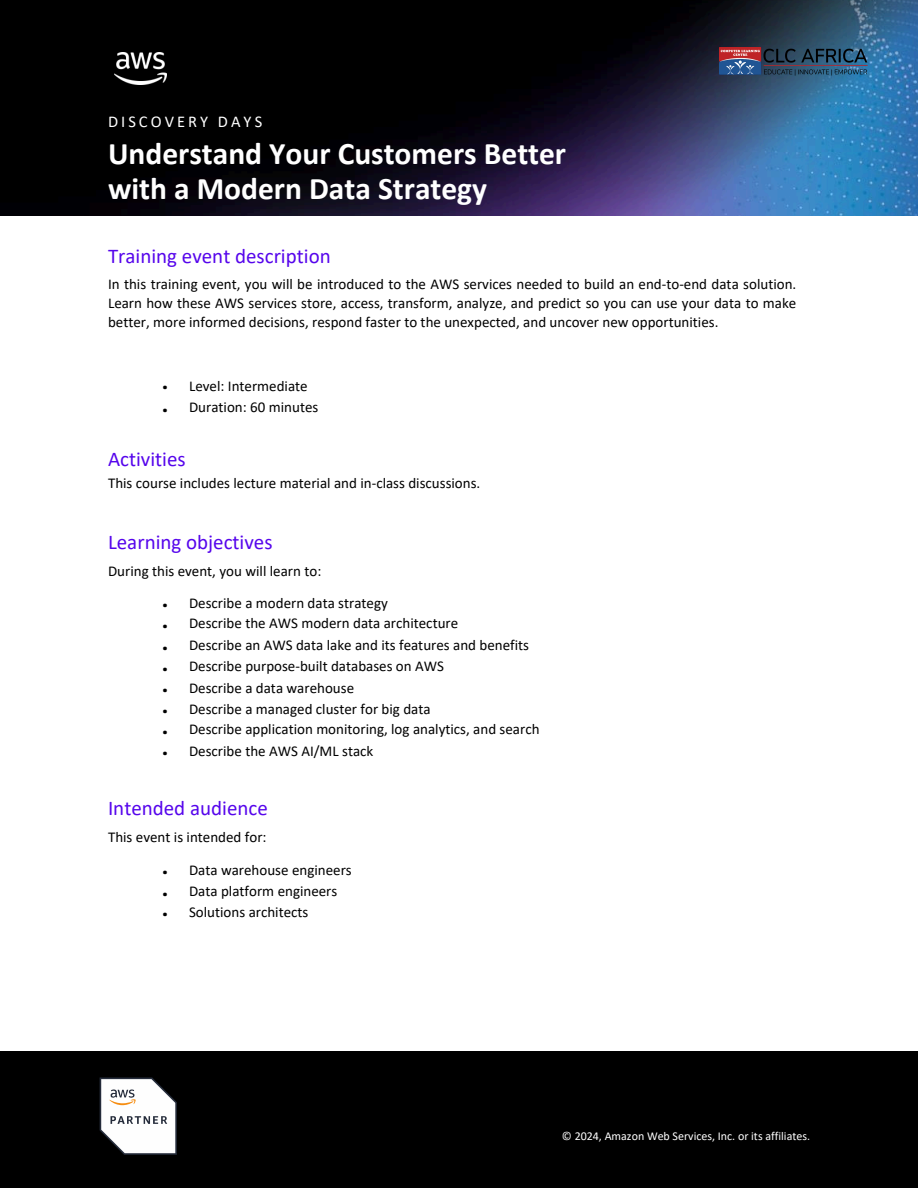
<style>
.page{position:relative;width:918px;height:1188px;background:#fff}
.page>*{position:absolute;margin:0;border:0;box-sizing:border-box;transform-origin:0 0}
.t1{font:700 31.5px/34.8px "Calibri";color:#fff}
.t2{font:21px "Calibri";color:#5605ec}
.t3{font:16.5px "Calibri";letter-spacing:.185em;color:#fff}
.t4{font:15px/21px "Calibri";color:#000}
.t5{font:15px "IBM Plex Sans";color:#000}
.t6{font:12px "Calibri";color:#fff}
</style>
<div class="page">
<div style="left:0;top:1051px;width:918px;height:137px;background:#000"></div>
<img style="left:0;top:0;width:918px;height:216px">
<svg style="left:100px;top:1077px;width:77px;height:78px"></svg>
<img style="left:114px;top:53px;width:53px;height:31px">
<img style="left:720px;top:47px;width:151px;height:28px">
<h1 class="t3" style="left:108px;top:114px;width:156px">DISCOVERY DAYS</h1>
<h1 class="t1" style="left:108px;top:139px;width:460px">Understand Your Customers Better with a Modern Data Strategy</h1>
<h2 class="t2" style="left:108px;top:247px;width:224px">Training event description</h2>
<h2 class="t4" style="left:108px;top:275px;width:690px;line-height:19.2px;text-align:justify">In this training event, you will be introduced to the AWS services needed to build an end-to-end data solution.<br>Learn how these AWS services store, access, transform, analyze, and predict so you can use your data to make better, more informed decisions, respond faster to the unexpected, and uncover new opportunities.</h2>
<h2 class="t5" style="left:162px;top:377px;width:7px">•</h2>
<p class="t5" style="left:162px;top:399px;width:7px">•</p>
<p class="t4" style="left:189px;top:376px;width:131px">Level: Intermediate<br>Duration: 60 minutes</p>
<p class="t2" style="left:108px;top:450px;width:79px">Activities</p>
<p class="t4" style="left:108px;top:474px;width:374px">This course includes lecture material and in-class discussions.</p>
<h2 class="t2" style="left:108px;top:533px;width:166px">Learning objectives</h2>
<h2 class="t4" style="left:108px;top:561px;width:215px">During this event, you will learn to:</h2>
<p class="t5" style="left:162px;top:595px;width:7px">•</p>
<p class="t5" style="left:162px;top:616px;width:7px">•</p>
<p class="t5" style="left:162px;top:637px;width:7px">•</p>
<p class="t5" style="left:162px;top:659px;width:7px">•</p>
<h2 class="t5" style="left:162px;top:680px;width:7px">•</h2>
<h2 class="t5" style="left:162px;top:700px;width:7px">•</h2>
<p class="t5" style="left:162px;top:722px;width:7px">•</p>
<p class="t5" style="left:162px;top:743px;width:7px">•</p>
<p class="t4" style="left:189px;top:594px;width:352px">Describe a modern data strategy<br>Describe the AWS modern data architecture<br>Describe an AWS data lake and its features and benefits Describe purpose-built databases on AWS<br>Describe a data warehouse<br>Describe a managed cluster for big data<br>Describe application monitoring, log analytics, and search Describe the AWS AI/ML stack</p>
<h2 class="t2" style="left:108px;top:799px;width:161px">Intended audience</h2>
<h2 class="t4" style="left:108px;top:828px;width:160px">This event is intended for:</h2>
<h2 class="t5" style="left:162px;top:862px;width:7px">•</h2>
<p class="t5" style="left:162px;top:883px;width:7px">•</p>
<p class="t5" style="left:162px;top:904px;width:7px">•</p>
<p class="t4" style="left:189px;top:860px;width:164px">Data warehouse engineers<br>Data platform engineers<br>Solutions architects</p>
<p class="t6" style="left:562px;top:1131px;width:250px">© 2024, Amazon Web Services, Inc. or its affiliates.</p>
</div>
